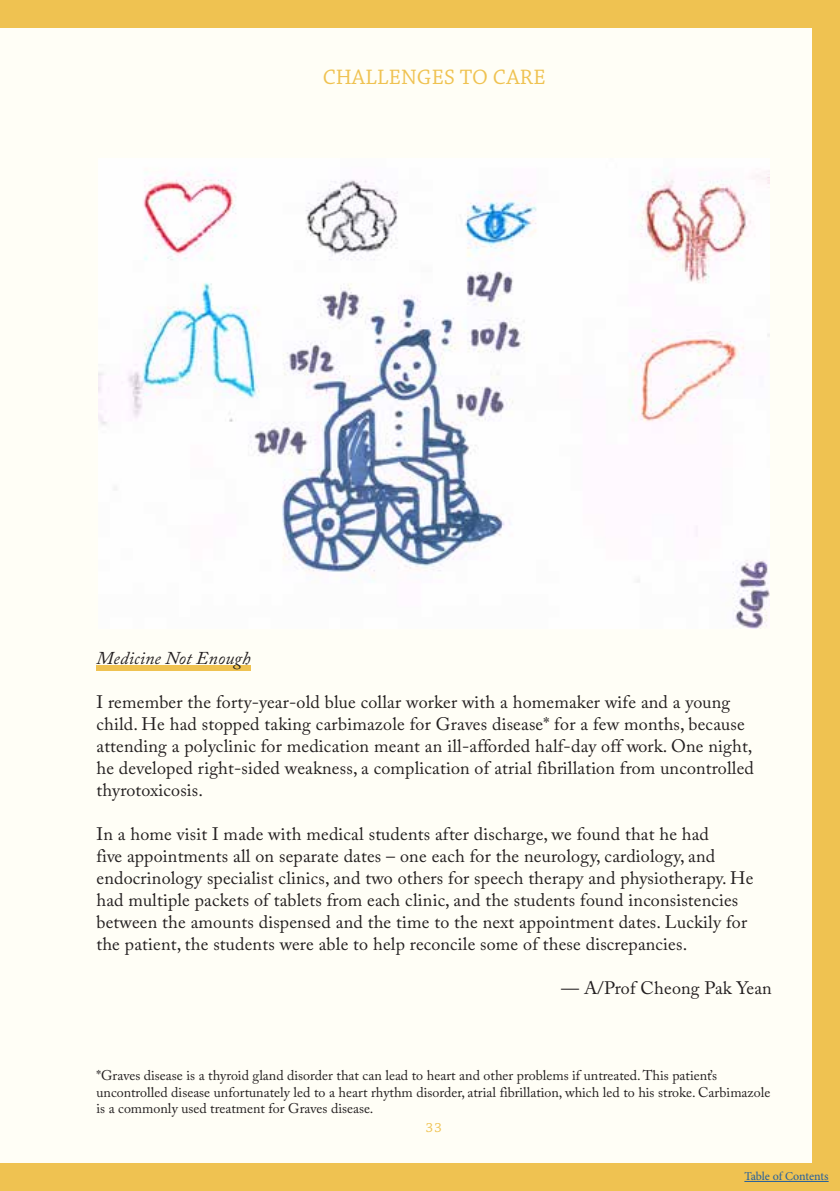
<style>
.page{position:relative;width:840px;height:1191px;background:#fff}
.page>*{position:absolute;margin:0;border:0;box-sizing:border-box;transform-origin:0 0}
.t1{font:22px "Chaparral Pro";letter-spacing:.01em;color:#efc251}
.t2{font:18px/22px "Adobe Caslon Pro";letter-spacing:.01em;color:#231f20}
.t3{font:italic 18px "Adobe Caslon Pro";letter-spacing:.01em;color:#231f20}
.t4{font:14px/16.8px "Adobe Caslon Pro";color:#231f20}
.t5{font:14px "Chaparral Pro";color:#efc251}
.t6{font:12px "Minion Pro";letter-spacing:-.005em;color:#215e9e}
</style>
<div class="page">
<div style="left:0;top:0;width:839px;height:1191px;background:#efc251"></div>
<div style="left:0;top:28px;width:811px;height:1134px;background:#fffef6"></div>
<hr style="left:744px;top:1181px;width:84px;height:1px;background:#215e9e">
<img style="left:99px;top:170px;width:670px;height:459px">
<div style="left:96px;top:666px;width:154px;height:5px;background:#efc251"></div>
<p class="t1" style="left:322px;top:65px;width:224px">CHALLENGES TO CARE</p>
<p class="t3" style="left:96px;top:647px;width:156px">Medicine Not Enough</p>
<p class="t2" style="left:96px;top:691px;width:658px">I remember the forty-year-old blue collar worker with a homemaker wife and a young child. He had stopped taking carbimazole for Graves disease* for a few months, because attending a polyclinic for medication meant an ill-afforded half-day off work. One night, he developed right-sided weakness, a complication of atrial fibrillation from uncontrolled thyrotoxicosis.</p>
<p class="t2" style="left:96px;top:823px;width:658px">In a home visit I made with medical students after discharge, we found that he had<br>five appointments all on separate dates – one each for the neurology, cardiology, and endocrinology specialist clinics, and two others for speech therapy and physiotherapy. He had multiple packets of tablets from each clinic, and the students found inconsistencies between the amounts dispensed and the time to the next appointment dates. Luckily for the patient, the students were able to help reconcile some of these discrepancies.</p>
<p class="t2" style="left:560px;top:977px;width:212px">— A/Prof Cheong Pak Yean</p>
<p class="t4" style="left:96px;top:1066px;width:675px">*Graves disease is a thyroid gland disorder that can lead to heart and other problems if untreated. This patient’s uncontrolled disease unfortunately led to a heart rhythm disorder, atrial fibrillation, which led to his stroke. Carbimazole is a commonly used treatment for Graves disease.</p>
<p class="t5" style="left:425px;top:1120px;width:18px">33</p>
<p class="t6" style="left:744px;top:1168px;width:86px">Table of Contents</p>
</div>
